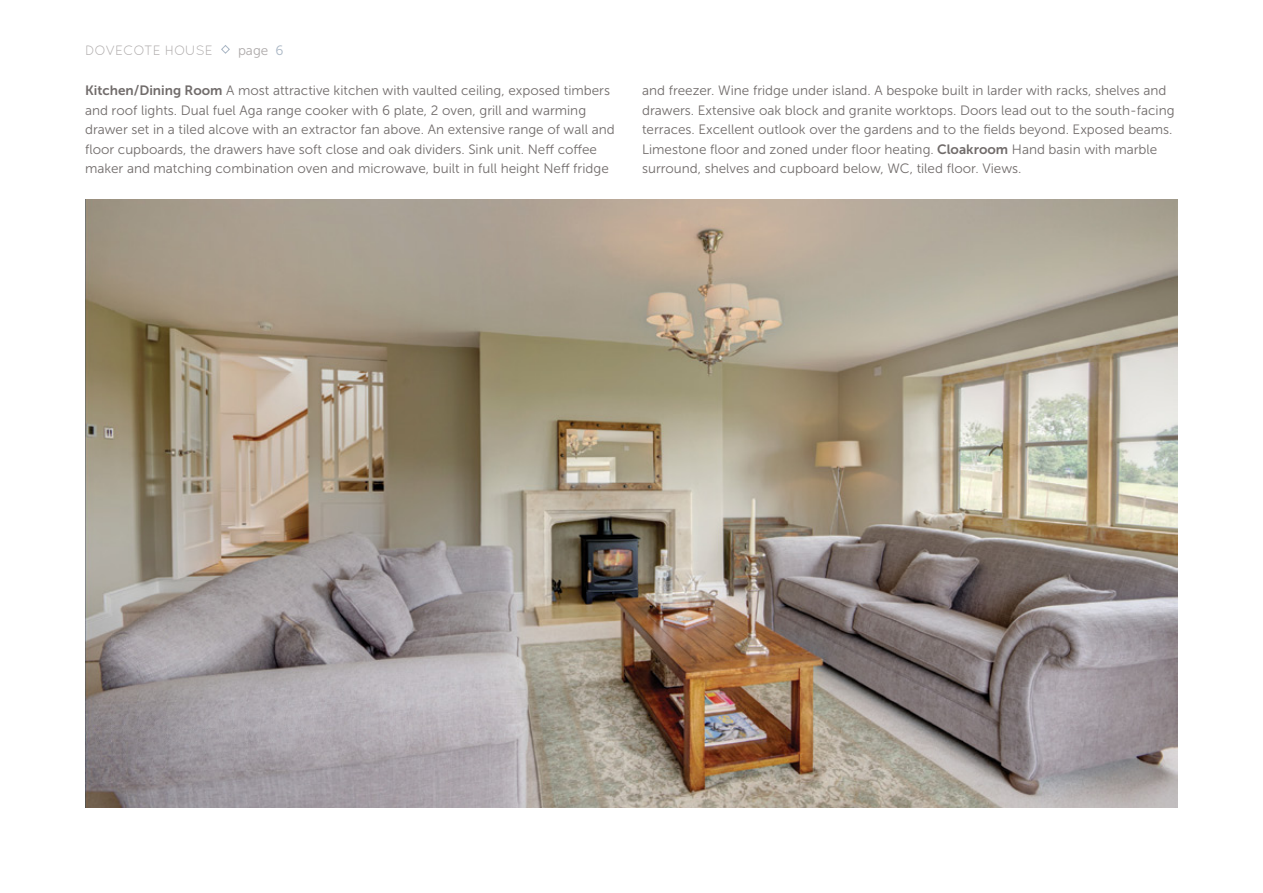
<style>
.page{position:relative;width:1263px;height:893px;background:#fff}
.page>*{position:absolute;margin:0;border:0;box-sizing:border-box;transform-origin:0 0}
._06_Body{font:13.5px/19.5px "Museo Sans 300";color:#716c6b}
.t1{font:13.5px "Quicksand";letter-spacing:-.02em;color:#aeaaaa}
.t2{font:13.5px "Museo Sans 300";color:#aeaaaa}
.s1{color:#aab7c5}
.s2{font-family:"Museo Sans 700"}
</style>
<div class="page">
<svg style="left:221px;top:45px;width:9px;height:9px"></svg>
<img style="left:85px;top:200px;width:1093px;height:608px">
<p class="t1" style="left:85px;top:43px;width:129px">DOVECOTE HOUSE</p>
<p class="t2" style="left:238px;top:43px;width:47px">page <span class="s1">6</span></p>
<p class="_06_Body" style="left:85px;top:81px;width:531px"><span class="s2">Kitchen/Dining Room</span> A most attractive kitchen with vaulted ceiling, exposed timbers and roof lights. Dual fuel Aga range cooker with 6 plate, 2 oven, grill and warming drawer set in a tiled alcove with an extractor fan above. An extensive range of wall and floor cupboards, the drawers have soft close and oak dividers. Sink unit. Neff coffee maker and matching combination oven and microwave, built in full height Neff fridge</p>
<p class="_06_Body" style="left:642px;top:81px;width:534px">and freezer. Wine fridge under island. A bespoke built in larder with racks, shelves and drawers. Extensive oak block and granite worktops. Doors lead out to the south-facing terraces. Excellent outlook over the gardens and to the fields beyond. Exposed beams.<br>Limestone floor and zoned under floor heating. <span class="s2">Cloakroom</span> Hand basin with marble surround, shelves and cupboard below, WC, tiled floor. Views.</p>
</div>
